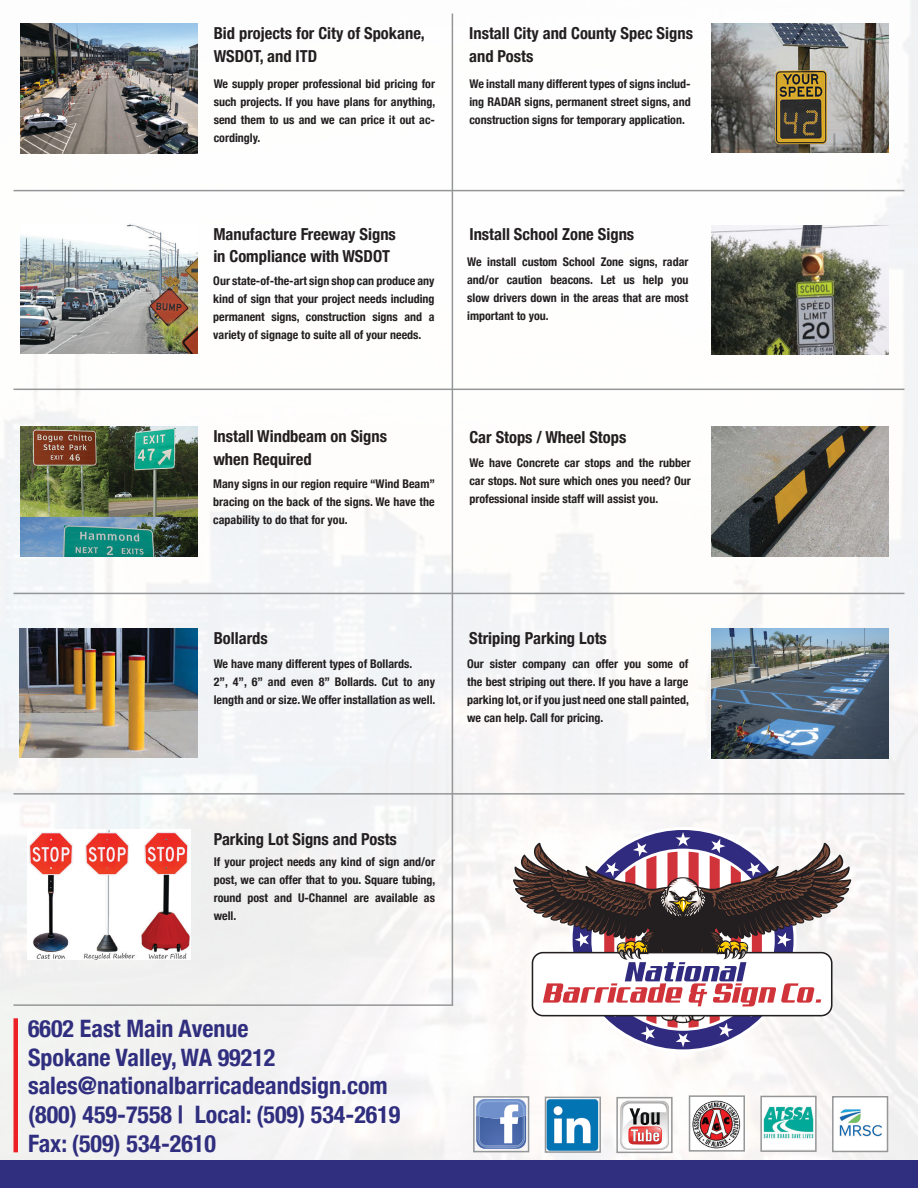
<style>
.page{position:relative;width:918px;height:1188px;background:#fff}
.page>*{position:absolute;margin:0;border:0;box-sizing:border-box;transform-origin:0 0}
.t1{font:700 condensed 24px/28.8px "Helvetica Neue";color:#302e7e}
.t2{font:700 condensed 16.5px/22.5px "Helvetica Neue";color:#231f20}
.t3{font:700 condensed 12px/18px "Helvetica Neue";color:#231f20;text-align:justify}
</style>
<div class="page">
<img style="left:0;top:0;width:918px;height:1161px">
<img style="left:28px;top:830px;width:162px;height:129px">
<hr style="left:452px;top:13px;width:1px;height:992px;background:#949698">
<hr style="left:14px;top:190px;width:890px;height:1px;background:#949698">
<hr style="left:14px;top:389px;width:890px;height:1px;background:#949698">
<hr style="left:14px;top:593px;width:890px;height:1px;background:#949698">
<hr style="left:14px;top:793px;width:890px;height:2px;background:#949698">
<hr style="left:14px;top:1004px;width:439px;height:2px;background:#949698">
<div style="left:0;top:1161px;width:918px;height:27px;background:#302e7e"></div>
<hr style="left:14px;top:1018px;width:4px;height:134px;background:#ed2028">
<svg style="left:476px;top:1099px;width:50px;height:50px"></svg>
<div style="left:473px;top:1096px;width:56px;height:56px;border:2px solid #949698"></div>
<img style="left:548px;top:1100px;width:50px;height:50px">
<div style="left:545px;top:1097px;width:56px;height:56px;border:2px solid #949698"></div>
<svg style="left:620px;top:1101px;width:50px;height:49px"></svg>
<div style="left:616px;top:1097px;width:57px;height:56px;border:2px solid #949698"></div>
<div style="left:690px;top:1096px;width:54px;height:55px;background:#fff"></div>
<img style="left:692px;top:1101px;width:49px;height:48px">
<div style="left:689px;top:1095px;width:56px;height:57px;border:2px solid #949698"></div>
<img style="left:763px;top:1099px;width:51px;height:49px">
<div style="left:760px;top:1096px;width:57px;height:56px;border:2px solid #949698"></div>
<img style="left:835px;top:1099px;width:50px;height:50px">
<div style="left:832px;top:1096px;width:56px;height:56px;border:2px solid #949698"></div>
<svg style="left:513px;top:832px;width:338px;height:215px"></svg>
<img style="left:21px;top:23px;width:177px;height:130px">
<img style="left:21px;top:224px;width:177px;height:129px">
<img style="left:20px;top:426px;width:178px;height:130px">
<img style="left:20px;top:628px;width:178px;height:130px">
<img style="left:711px;top:629px;width:177px;height:130px">
<img style="left:711px;top:427px;width:177px;height:129px">
<img style="left:711px;top:225px;width:177px;height:130px">
<img style="left:711px;top:24px;width:177px;height:129px">
<h2 class="t2" style="left:214px;top:21px;width:213px">Bid projects for City of Spokane,<br>WSDOT, and ITD</h2>
<h2 class="t2" style="left:469px;top:21px;width:225px">Install City and County Spec Signs and Posts</h2>
<p class="t3" style="left:214px;top:74px;width:223px">We supply proper professional bid pricing for such projects. If you have plans for anything, send them to us and we can price it out ac&shy;cordingly.</p>
<p class="t3" style="left:469px;top:74px;width:223px">We install many different types of signs includ&shy;ing RADAR signs, permanent street signs, and construction signs for temporary application.</p>
<h2 class="t2" style="left:213px;top:222px;width:184px">Manufacture Freeway Signs</h2>
<h2 class="t2" style="left:469px;top:222px;width:166px">Install School Zone Signs</h2>
<h2 class="t2" style="left:213px;top:244px;width:178px">in Compliance with WSDOT</h2>
<p class="t3" style="left:467px;top:252px;width:223px">We install custom School Zone signs, radar and/or caution beacons. Let us help you slow drivers down in the areas that are most important to you.</p>
<p class="t3" style="left:213px;top:271px;width:223px">Our state-of-the-art sign shop can produce any kind of sign that your project needs including permanent signs, construction signs and a variety of signage to suite all of your needs.</p>
<h2 class="t2" style="left:213px;top:424px;width:175px">Install Windbeam on Signs</h2>
<h2 class="t2" style="left:469px;top:425px;width:158px">Car Stops / Wheel Stops</h2>
<h2 class="t2" style="left:213px;top:447px;width:100px">when Required</h2>
<p class="t3" style="left:469px;top:453px;width:223px">We have Concrete car stops and the rubber car stops. Not sure which ones you need? Our professional inside staff will assist you.</p>
<p class="t3" style="left:213px;top:474px;width:223px">Many signs in our region require “Wind Beam” bracing on the back of the signs. We have the capability to do that for you.</p>
<h2 class="t2" style="left:214px;top:626px;width:56px">Bollards</h2>
<p class="t3" style="left:214px;top:654px;width:223px;text-align:left">We have many different types of Bollards.<br>2”, 4”, 6” and even 8” Bollards. Cut to any length and or size. We offer installation as well.</p>
<h2 class="t2" style="left:469px;top:626px;width:139px">Striping Parking Lots</h2>
<p class="t3" style="left:467px;top:654px;width:223px">Our sister company can offer you some of the best striping out there. If you have a large parking lot, or if you just need one stall painted, we can help. Call for pricing.</p>
<h2 class="t2" style="left:214px;top:827px;width:185px">Parking Lot Signs and Posts</h2>
<p class="t3" style="left:214px;top:852px;width:223px">If your project needs any kind of sign and/or post, we can offer that to you. Square tubing, round post and U-Channel are available as well.</p>
<h1 class="t1" style="left:28px;top:1012px;width:374px">6602 East Main Avenue<br>Spokane Valley, WA 99212 sales@nationalbarricadeandsign.com (800) 459-7558 | Local: (509) 534-2619<br>Fax: (509) 534-2610</h1>
</div>
